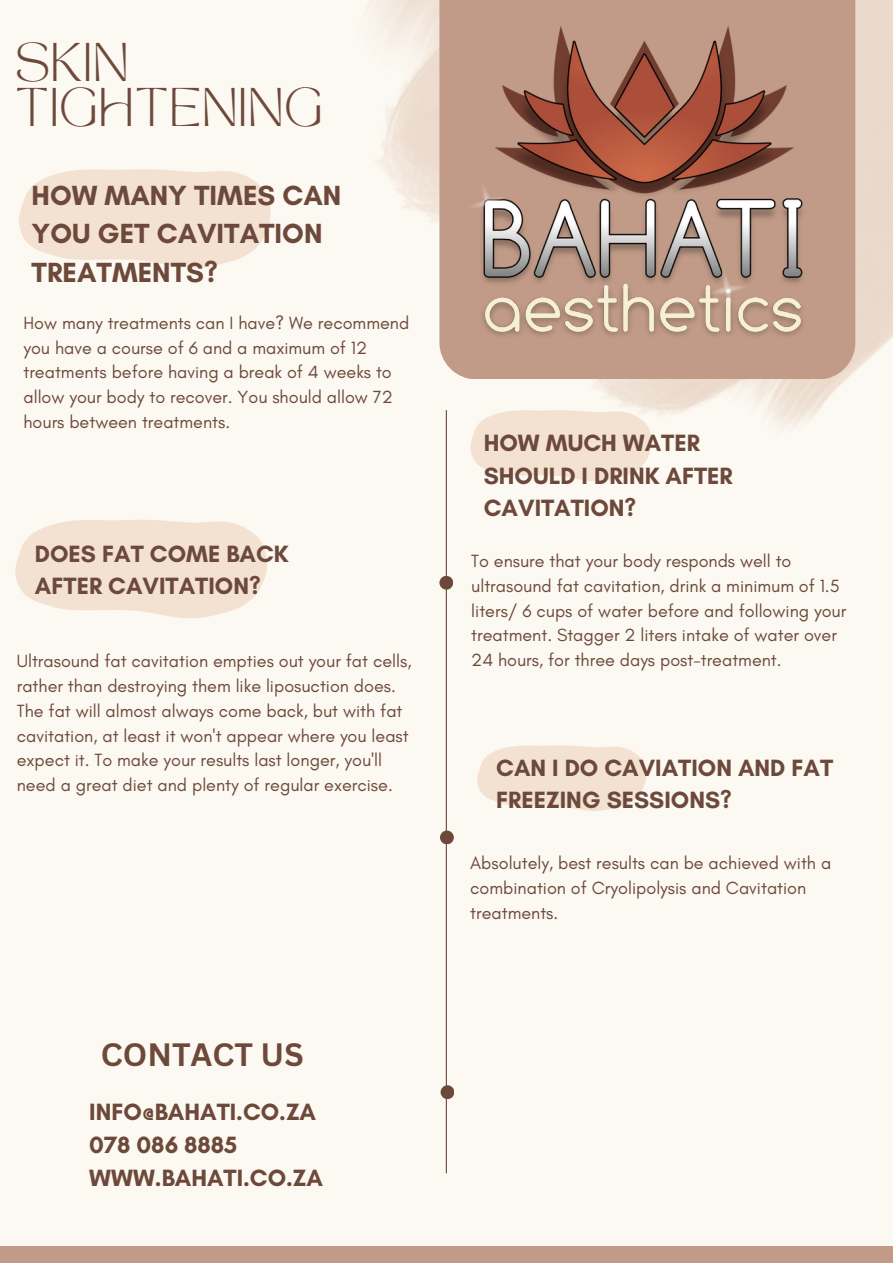
<style>
.page{position:relative;width:893px;height:1264px;background:#fff}
.page>*{position:absolute;margin:0;border:0;box-sizing:border-box;transform-origin:0 0}
.t1{font:38.1px/45px "TAN MON CHERI Regular";letter-spacing:.02em;color:#6d493b}
.t2{font:700 31.5px "Canva Sans";color:#6d493b}
.t3{font:700 28.2px/38.4px "Glacial Indifference";color:#6d493b}
.t4{font:700 24px/32.5px "Glacial Indifference";color:#6d493b}
.t5{font:18px/24.8px "Glacial Indifference";color:#6d493b}
</style>
<div class="page">
<div style="left:0;top:0;width:892px;height:1262px;background:#fcf9f2"></div>
<img style="left:369px;top:0;width:523px;height:524px">
<div style="left:439px;top:0;width:416px;height:379px;background:#c19b87"></div>
<hr style="left:446px;top:410px;width:1px;height:762px;background:#6d493b">
<svg style="left:19px;top:169px;width:252px;height:99px"></svg>
<div style="left:439px;top:576px;width:14px;height:13px;background:#6d493b;border-radius:50%"></div>
<div style="left:440px;top:830px;width:14px;height:14px;background:#6d493b;border-radius:50%"></div>
<div style="left:440px;top:1085px;width:14px;height:14px;background:#6d493b;border-radius:50%"></div>
<svg style="left:470px;top:410px;width:182px;height:71px"></svg>
<div style="left:0;top:1245px;width:892px;height:17px;background:#c19b87"></div>
<img style="left:439px;top:8px;width:364px;height:358px">
<svg style="left:15px;top:520px;width:252px;height:98px"></svg>
<svg style="left:477px;top:745px;width:169px;height:66px"></svg>
<h1 class="t1" style="left:15px;top:47px;width:309px">SKIN<br>TIGHTENING</h1>
<h3 class="t3" style="left:32px;top:176px;width:311px">HOW MANY TIMES CAN<br>YOU GET CAVITATION<br>TREATMENTS?</h3>
<p class="t5" style="left:23px;top:310px;width:387px">How many treatments can I have? We recommend you have a course of 6 and a maximum of 12 treatments before having a break of 4 weeks to allow your body to recover. You should allow 72 hours between treatments.</p>
<h3 class="t4" style="left:35px;top:537px;width:255px">DOES FAT COME BACK<br>AFTER CAVITATION?</h3>
<p class="t5" style="left:17px;top:648px;width:396px">Ultrasound fat cavitation empties out your fat cells, rather than destroying them like liposuction does.<br>The fat will almost always come back, but with fat cavitation, at least it won't appear where you least expect it. To make your results last longer, you'll need a great diet and plenty of regular exercise.</p>
<h2 class="t2" style="left:101px;top:1032px;width:204px">CONTACT US</h2>
<h3 class="t4" style="left:89px;top:1095px;width:235px">INFO@BAHATI.CO.ZA<br>078 086 8885<br>WWW.BAHATI.CO.ZA</h3>
<h3 class="t4" style="left:483px;top:426px;width:250px">HOW MUCH WATER<br>SHOULD I DRINK AFTER<br>CAVITATION?</h3>
<p class="t5" style="left:471px;top:548px;width:376px">To ensure that your body responds well to ultrasound fat cavitation, drink a minimum of 1.5 liters/ 6 cups of water before and following your treatment. Stagger 2 liters intake of water over 24 hours, for three days post-treatment.</p>
<h3 class="t4" style="left:496px;top:751px;width:338px">CAN I DO CAVIATION AND FAT<br>FREEZING SESSIONS?</h3>
<p class="t5" style="left:470px;top:850px;width:362px">Absolutely, best results can be achieved with a combination of Cryolipolysis and Cavitation treatments.</p>
</div>
